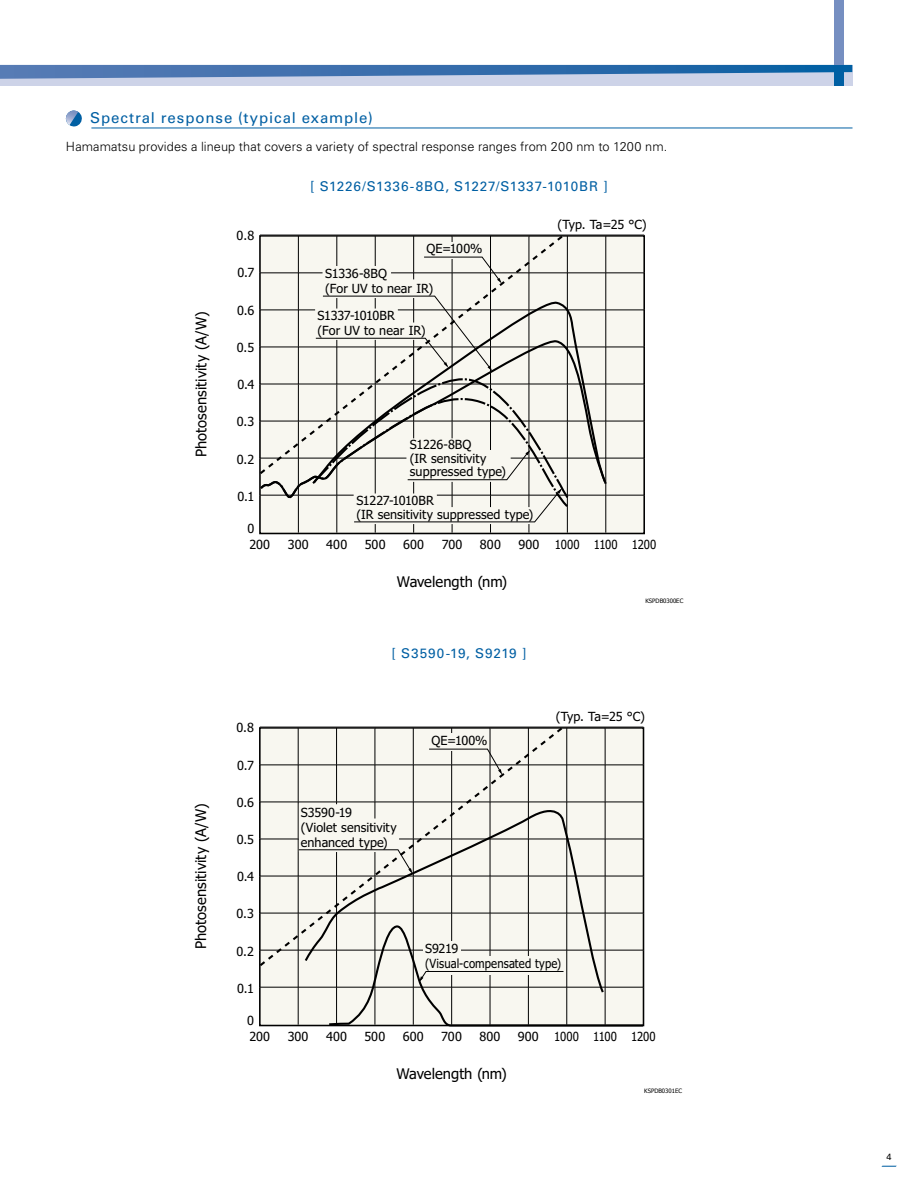
<style>
.page{position:relative;width:918px;height:1188px;background:#fff}
.page>*{position:absolute;margin:0;border:0;box-sizing:border-box;transform-origin:0 0}
.t1{font:15px "Univers LT Std";letter-spacing:.06em;color:#005fa3}
.t2{font:14.7px "Tahoma";letter-spacing:.005em;color:#000}
.t3{font:13.5px "Univers LT Std";letter-spacing:.06em;color:#005fa3}
.t4{font:300 12.75px "Univers LT Std";letter-spacing:.005em;color:#000}
.t5{font:12.6px/15.1px "Tahoma";letter-spacing:.005em;color:#000}
.t6{font:12.6px "Tahoma";letter-spacing:.005em;color:#000;scale:.9 1}
.t7{font:9px "Univers LT Std";color:#000}
.t8{font:6px "Tahoma";color:#000}
</style>
<div class="page">
<svg style="left:881px;top:1166px;width:16px;height:1px"></svg>
<div style="left:0;top:65px;width:852px;height:20px;background:#cdd3e8"></div>
<svg style="left:0;top:65px;width:852px;height:14px"></svg>
<div style="left:834px;top:65px;width:9px;height:20px;background:#005fa3"></div>
<div style="left:834px;top:0;width:9px;height:65px;background:#768fc1"></div>
<div style="left:259px;top:235px;width:386px;height:299px;background:#f8f7f0;border:2px solid #000"></div>
<hr style="left:298px;top:235px;width:1px;height:298px;background:#000">
<hr style="left:337px;top:235px;width:1px;height:298px;background:#000">
<hr style="left:375px;top:235px;width:1px;height:298px;background:#000">
<hr style="left:413px;top:235px;width:1px;height:298px;background:#000">
<hr style="left:452px;top:235px;width:1px;height:298px;background:#000">
<hr style="left:490px;top:235px;width:1px;height:298px;background:#000">
<hr style="left:529px;top:235px;width:1px;height:298px;background:#000">
<hr style="left:567px;top:235px;width:1px;height:298px;background:#000">
<hr style="left:606px;top:235px;width:1px;height:298px;background:#000">
<hr style="left:260px;top:235px;width:384px;height:1px;background:#000">
<hr style="left:260px;top:273px;width:384px;height:1px;background:#000">
<hr style="left:260px;top:310px;width:384px;height:1px;background:#000">
<hr style="left:260px;top:347px;width:384px;height:1px;background:#000">
<hr style="left:260px;top:384px;width:384px;height:1px;background:#000">
<hr style="left:260px;top:421px;width:384px;height:1px;background:#000">
<hr style="left:260px;top:458px;width:384px;height:1px;background:#000">
<hr style="left:260px;top:495px;width:384px;height:1px;background:#000">
<svg style="left:259px;top:234px;width:306px;height:143px"></svg>
<div style="left:424px;top:242px;width:60px;height:17px;background:#f8f7f0"></div>
<svg style="left:315px;top:257px;width:187px;height:42px"></svg>
<svg style="left:310px;top:299px;width:297px;height:187px"></svg>
<svg style="left:259px;top:377px;width:311px;height:147px"></svg>
<div style="left:259px;top:727px;width:385px;height:299px;background:#f8f7f0;border:2px solid #000"></div>
<hr style="left:298px;top:727px;width:1px;height:298px;background:#000">
<hr style="left:567px;top:727px;width:1px;height:298px;background:#000">
<hr style="left:605px;top:727px;width:1px;height:298px;background:#000">
<hr style="left:260px;top:727px;width:384px;height:1px;background:#000">
<hr style="left:260px;top:765px;width:384px;height:1px;background:#000">
<hr style="left:260px;top:987px;width:384px;height:1px;background:#000">
<svg style="left:259px;top:726px;width:306px;height:242px"></svg>
<svg style="left:303px;top:799px;width:342px;height:228px"></svg>
<svg style="left:298px;top:804px;width:115px;height:70px"></svg>
<div style="left:429px;top:734px;width:60px;height:17px;background:#f8f7f0"></div>
<svg style="left:429px;top:749px;width:73px;height:26px"></svg>
<div style="left:423px;top:941px;width:38px;height:16px;background:#f8f7f0"></div>
<div style="left:423px;top:956px;width:141px;height:18px;background:#f8f7f0"></div>
<svg style="left:419px;top:971px;width:145px;height:11px"></svg>
<hr style="left:91px;top:128px;width:762px;height:1px;background:#005fa3">
<svg style="left:65px;top:110px;width:17px;height:17px"></svg>
<p class="t1" style="left:90px;top:109px;width:284px">Spectral response (typical example)</p>
<p class="t4" style="left:66px;top:139px;width:603px">Hamamatsu provides a lineup that covers a variety of spectral response ranges from 200 nm to 1200 nm.</p>
<p class="t3" style="left:310px;top:178px;width:299px">[ S1226/S1336-8BQ, S1227/S1337-1010BR ]</p>
<p class="t2" style="left:192px;top:457px;width:147px;rotate:-90deg">Photosensitivity (A/W)</p>
<p class="t2" style="left:191px;top:949px;width:147px;rotate:-90deg">Photosensitivity (A/W)</p>
<p class="t5" style="left:237px;top:228px;width:19px">0.8</p>
<p class="t5" style="left:237px;top:265px;width:18px">0.7</p>
<p class="t5" style="left:237px;top:302px;width:19px">0.6</p>
<p class="t5" style="left:237px;top:339px;width:19px">0.5</p>
<p class="t5" style="left:238px;top:377px;width:18px">0.4</p>
<p class="t5" style="left:237px;top:414px;width:19px">0.3</p>
<p class="t5" style="left:237px;top:451px;width:19px">0.2</p>
<p class="t5" style="left:237px;top:488px;width:18px">0.1</p>
<p class="t5" style="left:247px;top:521px;width:8px">0</p>
<p class="t5" style="left:250px;top:536px;width:22px">200</p>
<p class="t5" style="left:426px;top:240px;width:58px">QE=100%</p>
<p class="t5" style="left:325px;top:265px;width:109px">S1336-8BQ<br>(For UV to near IR)</p>
<p class="t5" style="left:318px;top:307px;width:110px">S1337-1010BR<br>(For UV to near IR)</p>
<p class="t5" style="left:557px;top:217px;width:91px">(Typ. Ta=25 °C)</p>
<p class="t5" style="left:410px;top:437px;width:98px;line-height:13.6px">S1226-8BQ<br>(IR sensitivity suppressed type)</p>
<p class="t5" style="left:356px;top:494px;width:178px;line-height:13.6px">S1227-1010BR<br>(IR sensitivity suppressed type)</p>
<p class="t5" style="left:480px;top:536px;width:22px">800</p>
<p class="t5" style="left:518px;top:536px;width:101px">900 1000 1100</p>
<p class="t5" style="left:288px;top:536px;width:22px">300</p>
<p class="t5" style="left:326px;top:536px;width:22px">400</p>
<p class="t5" style="left:365px;top:536px;width:22px">500</p>
<p class="t5" style="left:403px;top:536px;width:22px">600</p>
<p class="t5" style="left:442px;top:536px;width:22px">700</p>
<p class="t6" style="left:632px;top:536px;width:29px">1200</p>
<p class="t2" style="left:397px;top:572px;width:112px">Wavelength (nm)</p>
<p class="t3" style="left:391px;top:645px;width:137px">[ S3590-19, S9219 ]</p>
<p class="t8" style="left:645px;top:597px;width:39px">KSPDB0300EC</p>
<p class="t5" style="left:236px;top:720px;width:19px">0.8</p>
<p class="t5" style="left:237px;top:757px;width:18px">0.7</p>
<p class="t5" style="left:237px;top:794px;width:19px">0.6</p>
<p class="t5" style="left:237px;top:831px;width:19px">0.5</p>
<p class="t5" style="left:237px;top:869px;width:18px">0.4</p>
<p class="t5" style="left:237px;top:906px;width:19px">0.3</p>
<p class="t5" style="left:237px;top:943px;width:19px">0.2</p>
<p class="t5" style="left:237px;top:980px;width:18px">0.1</p>
<p class="t5" style="left:247px;top:1013px;width:8px">0</p>
<p class="t5" style="left:249px;top:1028px;width:22px">200</p>
<p class="t5" style="left:301px;top:804px;width:97px">S3590-19<br>(Violet sensitivity enhanced type)</p>
<p class="t5" style="left:431px;top:732px;width:58px">QE=100%</p>
<p class="t5" style="left:556px;top:709px;width:91px">(Typ. Ta=25 °C)</p>
<p class="t5" style="left:425px;top:941px;width:138px">S9219 (Visual-compensated type)</p>
<p class="t5" style="left:479px;top:1028px;width:22px">800</p>
<p class="t5" style="left:518px;top:1028px;width:101px">900 1000 1100</p>
<p class="t5" style="left:288px;top:1028px;width:22px">300</p>
<p class="t5" style="left:326px;top:1028px;width:22px">400</p>
<p class="t5" style="left:364px;top:1028px;width:22px">500</p>
<p class="t5" style="left:403px;top:1028px;width:22px">600</p>
<p class="t5" style="left:441px;top:1028px;width:22px">700</p>
<p class="t6" style="left:631px;top:1028px;width:29px">1200</p>
<p class="t2" style="left:396px;top:1064px;width:112px">Wavelength (nm)</p>
<p class="t8" style="left:644px;top:1087px;width:39px">KSPDB0301EC</p>
<p class="t7" style="left:887px;top:1152px;width:7px">4</p>
</div>
